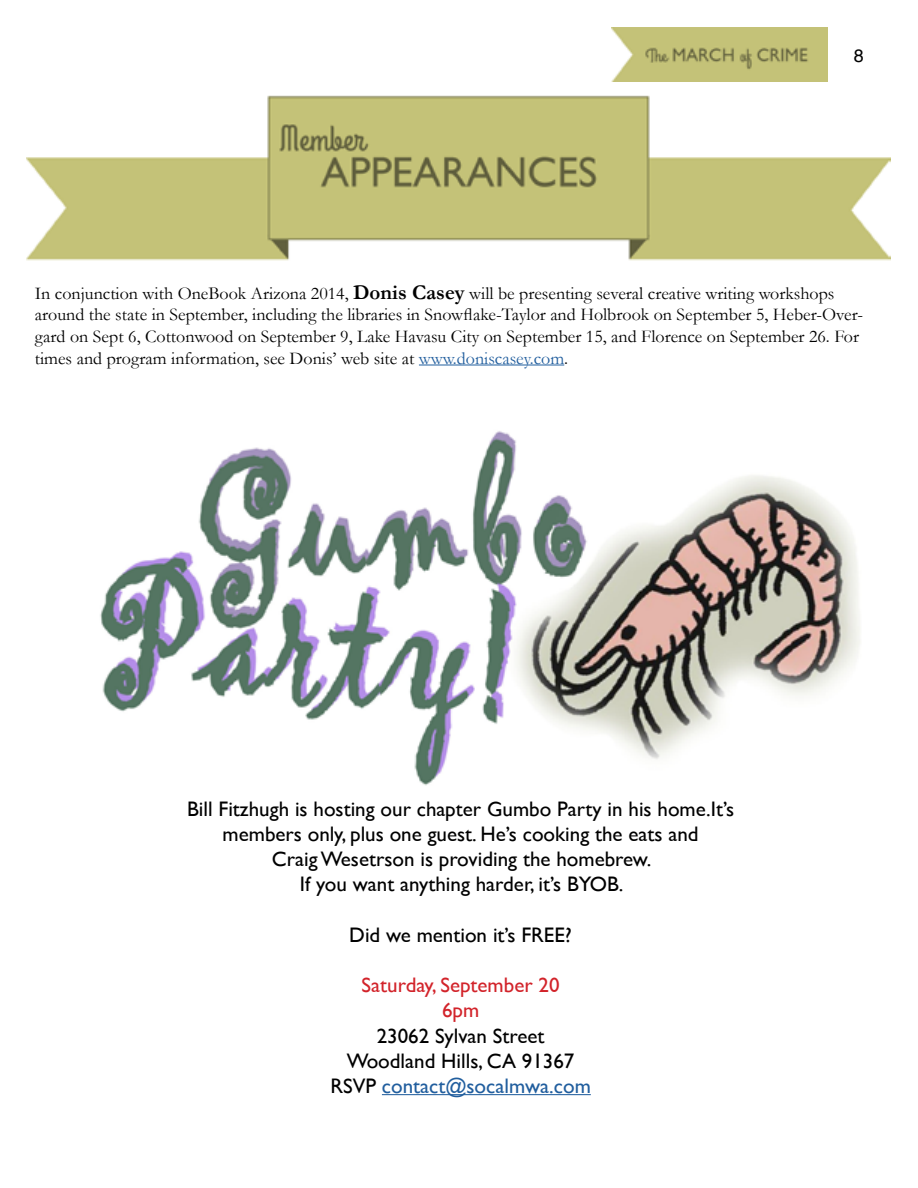
<style>
.page{position:relative;width:918px;height:1188px;background:#fff}
.page>*{position:absolute;margin:0;border:0;box-sizing:border-box;transform-origin:0 0}
.t1{font:21px/25.2px "Gill Sans";color:#000;text-align:center}
.t2{font:21px/25.2px "Gill Sans";color:#d2232a;text-align:center}
.t3{font:18px/21.6px "Garamond";color:#000}
.t4{font:18px "Helvetica";color:#000}
.s1{font-weight:700;font-size:21px}
.s2{color:#215e9e}
</style>
<div class="page">
<img style="left:612px;top:28px;width:216px;height:54px">
<img style="left:27px;top:95px;width:864px;height:166px">
<hr style="left:419px;top:365px;width:145px;height:1px;background:#215e9e">
<img style="left:100px;top:431px;width:760px;height:355px">
<hr style="left:382px;top:1094px;width:209px;height:1px;background:#215e9e">
<p class="t4" style="left:854px;top:41px;width:12px">8</p>
<p class="t3" style="left:35px;top:282px;width:830px">In conjunction with OneBook Arizona 2014, <span class="s1">Donis Casey</span> will be presenting several creative writing workshops around the state in September, including the libraries in Snowflake-Taylor and Holbrook on September 5, Heber-Over&shy;gard on Sept 6, Cottonwood on September 9, Lake Havasu City on September 15, and Florence on September 26. For times and program information, see Donis’ web site at <span class="s2">www.doniscasey.com</span>.</p>
<p class="t1" style="left:187px;top:796px;width:549px">Bill Fitzhugh is hosting our chapter Gumbo Party in his home.It’s members only, plus one guest. He’s cooking the eats and<br>Craig Wesetrson is providing the homebrew.<br>If you want anything harder, it’s BYOB.</p>
<p class="t1" style="left:349px;top:922px;width:224px">Did we mention it’s FREE?</p>
<p class="t2" style="left:362px;top:972px;width:199px">Saturday, September 20<br>6pm</p>
<p class="t1" style="left:330px;top:1023px;width:262px">23062 Sylvan Street<br>Woodland Hills, CA 91367<br>RSVP <span class="s2">contact@socalmwa.com</span></p>
</div>
